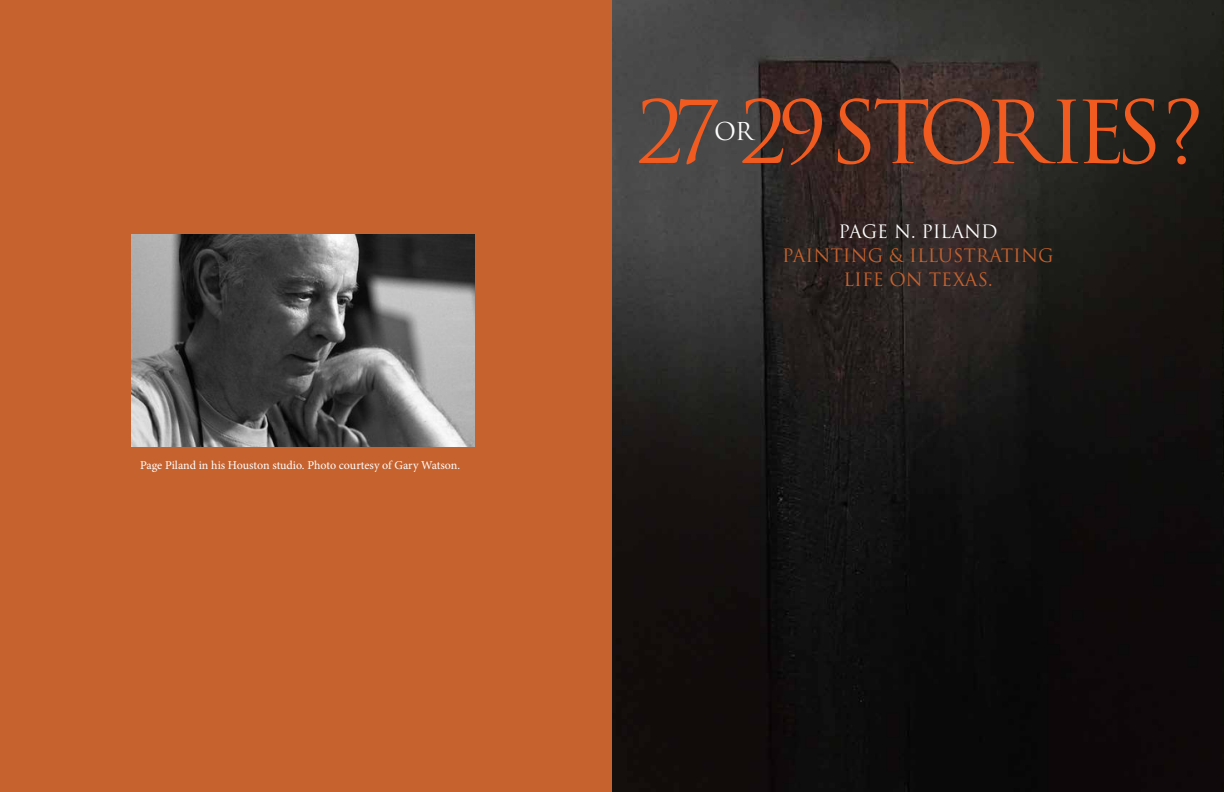
<style>
.page{position:relative;width:1224px;height:792px;background:#fff}
.page>*{position:absolute;margin:0;border:0;box-sizing:border-box;transform-origin:0 0}
.t1{font:84.3px "Trajan";letter-spacing:-.135em;color:#f15b20}
.t2{font:24px "Trajan";color:#fff}
.t3{font:18px/24px "Trajan";color:#c6622e;text-align:center}
.t4{font:18px "Trajan";color:#fff}
.t5{font:12px "Minion Pro";letter-spacing:-.005em;color:#fff}
</style>
<div class="page">
<div style="left:0;top:0;width:612px;height:792px;background:#c6622e"></div>
<img style="left:612px;top:0;width:612px;height:792px">
<img style="left:131px;top:234px;width:344px;height:212px">
<p class="t5" style="left:140px;top:457px;width:322px">Page Piland in his Houston studio. Photo courtesy of Gary Watson.</p>
<h1 class="t1" style="left:637px;top:82px;width:568px">27 29 STORIES?</h1>
<h2 class="t2" style="left:714px;top:117px;width:41px">OR</h2>
<h3 class="t4" style="left:838px;top:220px;width:161px">PAGE N. PILAND</h3>
<h3 class="t3" style="left:782px;top:243px;width:273px">PAINTING &amp; ILLUSTRATING<br>LIFE ON TEXAS.</h3>
</div>
